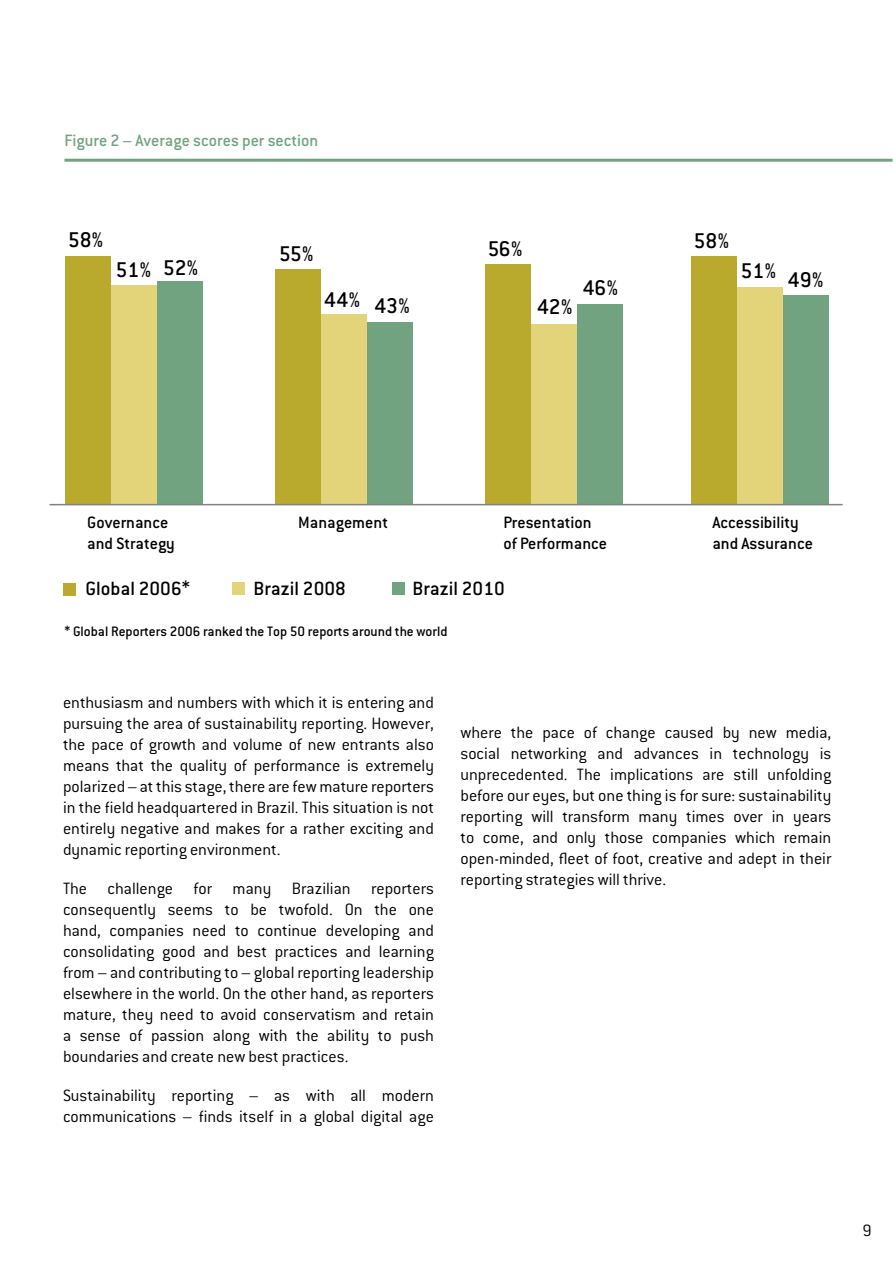
<style>
.page{position:relative;width:893px;height:1263px;background:#fff}
.page>*{position:absolute;margin:0;border:0;box-sizing:border-box;transform-origin:0 0}
.t1{font:500 23.4px "Conduit ITC";color:#000}
.t2{font:500 21px "Conduit ITC";color:#000}
.t3{font:300 18px/21px "Conduit ITC";color:#000;text-align:justify}
.t4{font:500 18px/21px "Conduit ITC";color:#000}
.t5{font:500 18px "Conduit ITC";color:#71a381}
.t6{font:500 15px "Conduit ITC";color:#000}
</style>
<div class="page">
<div style="left:392px;top:582px;width:13px;height:13px;background:#71a381"></div>
<div style="left:232px;top:582px;width:13px;height:13px;background:#e3d479"></div>
<div style="left:64px;top:583px;width:12px;height:13px;background:#b9a92c"></div>
<div style="left:65px;top:257px;width:45px;height:247px;background:#b9a92c"></div>
<div style="left:275px;top:269px;width:46px;height:236px;background:#b9a92c"></div>
<div style="left:691px;top:256px;width:46px;height:248px;background:#b9a92c"></div>
<div style="left:111px;top:286px;width:46px;height:218px;background:#e3d479"></div>
<div style="left:321px;top:314px;width:46px;height:191px;background:#e3d479"></div>
<div style="left:737px;top:288px;width:46px;height:217px;background:#e3d479"></div>
<div style="left:157px;top:281px;width:46px;height:223px;background:#71a381"></div>
<div style="left:367px;top:322px;width:46px;height:183px;background:#71a381"></div>
<div style="left:485px;top:264px;width:45px;height:241px;background:#b9a92c"></div>
<div style="left:531px;top:324px;width:46px;height:181px;background:#e3d479"></div>
<div style="left:577px;top:305px;width:46px;height:200px;background:#71a381"></div>
<div style="left:783px;top:295px;width:46px;height:209px;background:#71a381"></div>
<hr style="left:50px;top:504px;width:793px;height:1px;background:#808285">
<hr style="left:64px;top:159px;width:828px;height:3px;background:#71a381">
<p class="t5" style="left:64px;top:130px;width:255px">Figure 2 – Average scores per section</p>
<p class="t1" style="left:68px;top:227px;width:37px">58%</p>
<p class="t1" style="left:116px;top:256px;width:84px">51% 52%</p>
<p class="t1" style="left:279px;top:241px;width:36px">55%</p>
<p class="t1" style="left:324px;top:289px;width:87px">44% 43%</p>
<p class="t1" style="left:488px;top:235px;width:37px">56%</p>
<p class="t1" style="left:537px;top:293px;width:37px">42%</p>
<p class="t1" style="left:583px;top:274px;width:37px">46%</p>
<p class="t1" style="left:693px;top:227px;width:37px">58%</p>
<p class="t1" style="left:741px;top:262px;width:84px">51% 49%</p>
<p class="t4" style="left:87px;top:512px;width:89px">Governance and Strategy</p>
<p class="t4" style="left:298px;top:512px;width:91px">Management</p>
<p class="t4" style="left:503px;top:512px;width:105px">Presentation of Performance</p>
<p class="t4" style="left:712px;top:512px;width:102px">Accessibility and Assurance</p>
<p class="t2" style="left:86px;top:577px;width:106px">Global 2006*</p>
<p class="t2" style="left:254px;top:577px;width:94px">Brazil 2008</p>
<p class="t2" style="left:413px;top:577px;width:94px">Brazil 2010</p>
<p class="t6" style="left:64px;top:622px;width:385px">* Global Reporters 2006 ranked the Top 50 reports around the world</p>
<p class="t3" style="left:63px;top:691px;width:372px">enthusiasm and numbers with which it is entering and pursuing the area of sustainability reporting. However, the pace of growth and volume of new entrants also means that the quality of performance is extremely polarized – at this stage, there are few mature reporters in the field headquartered in Brazil. This situation is not entirely negative and makes for a rather exciting and dynamic reporting environment.</p>
<p class="t3" style="left:63px;top:877px;width:372px">The challenge for many Brazilian reporters consequently seems to be twofold. On the one hand, companies need to continue developing and consolidating good and best practices and learning from – and contributing to – global reporting leadership elsewhere in the world. On the other hand, as reporters mature, they need to avoid conservatism and retain a sense of passion along with the ability to push boundaries and create new best practices.</p>
<p class="t3" style="left:63px;top:1084px;width:372px">Sustainability reporting – as with all modern communications – finds itself in a global digital age</p>
<p class="t3" style="left:460px;top:721px;width:372px">where the pace of change caused by new media, social networking and advances in technology is unprecedented. The implications are still unfolding before our eyes, but one thing is for sure: sustainability reporting will transform many times over in years to come, and only those companies which remain open-minded, fleet of foot, creative and adept in their reporting strategies will thrive.</p>
<p class="t3" style="left:863px;top:1220px;width:11px">9</p>
</div>
